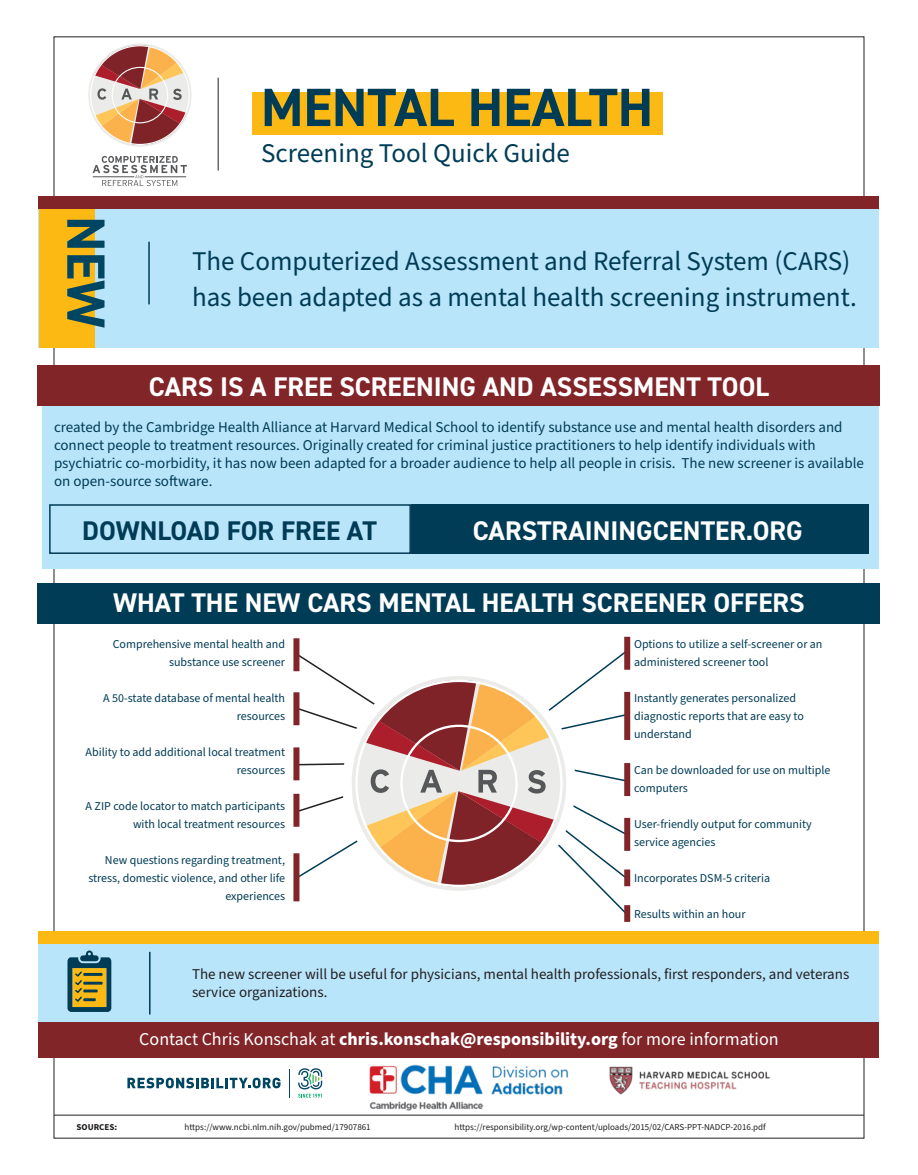
<style>
.page{position:relative;width:918px;height:1175px;background:#fff}
.page>*{position:absolute;margin:0;border:0;box-sizing:border-box;transform-origin:0 0}
.t1{font:700 54px "DIN2014";color:#003c56}
.t2{font:700 54px "DIN2014";color:#004663}
.Body{font:27px/36px "Source Sans Pro";color:#003c56}
.t3{font:700 27px "DIN2014";color:#fff}
.t4{font:700 27px "DIN2014";color:#003c56}
.t5{font:18px "Source Sans Pro";color:#fff}
.Body-2{font:15px/18px "Source Sans Pro";color:#003c56}
.t6{font:15px/18px "Source Sans Pro";color:#231f20}
.Body-3{font:12px/18px "Source Sans Pro";color:#003c56;text-align:right}
.t7{font:9px "Source Sans Pro";color:#231f20}
.t8{font:700 9px "Source Sans Pro";color:#231f20}
.s1{font-weight:700}
</style>
<div class="page">
<div style="left:42px;top:398px;width:837px;height:170px;background:#b9e5fb"></div>
<div style="left:253px;top:93px;width:410px;height:42px;background:#fdb913"></div>
<div style="left:39px;top:208px;width:840px;height:139px;background:#b9e5fb"></div>
<div style="left:39px;top:941px;width:840px;height:111px;background:#b9e5fb"></div>
<div style="left:38px;top:583px;width:842px;height:40px;background:#003c56"></div>
<svg style="left:68px;top:950px;width:43px;height:62px;background:#7d8350"></svg>
<div style="left:39px;top:931px;width:840px;height:13px;background:#fdb913"></div>
<svg style="left:294px;top:652px;width:335px;height:261px"></svg>
<div style="left:39px;top:1022px;width:840px;height:35px;background:#812529"></div>
<div style="left:411px;top:504px;width:458px;height:50px;background:#003c56"></div>
<div style="left:49px;top:504px;width:362px;height:50px;border:2px solid #003c56"></div>
<svg style="left:93px;top:156px;width:94px;height:30px"></svg>
<hr style="left:93px;top:176px;width:41px;height:1px;background:#555252">
<hr style="left:145px;top:176px;width:41px;height:1px;background:#555252">
<svg style="left:89px;top:44px;width:102px;height:102px"></svg>
<hr style="left:218px;top:78px;width:1px;height:93px;background:#231f20">
<img style="left:357px;top:1064px;width:426px;height:52px">
<hr style="left:54px;top:1114px;width:810px;height:1px;background:#231f20">
<div style="left:38px;top:365px;width:842px;height:41px;background:#812529"></div>
<div style="left:39px;top:209px;width:55px;height:138px;background:#fdb913"></div>
<svg style="left:127px;top:1077px;width:154px;height:11px"></svg>
<svg style="left:289px;top:1069px;width:1px;height:28px"></svg>
<svg style="left:298px;top:1068px;width:24px;height:29px"></svg>
<div style="left:39px;top:196px;width:840px;height:13px;background:#812529"></div>
<hr style="left:148px;top:242px;width:2px;height:62px;background:#003c56">
<div style="left:624px;top:692px;width:6px;height:48px;background:#812529"></div>
<div style="left:293px;top:853px;width:6px;height:48px;background:#812529"></div>
<div style="left:293px;top:638px;width:6px;height:33px;background:#812529"></div>
<div style="left:624px;top:637px;width:6px;height:32px;background:#812529"></div>
<div style="left:624px;top:818px;width:6px;height:32px;background:#812529"></div>
<div style="left:624px;top:763px;width:6px;height:33px;background:#812529"></div>
<div style="left:293px;top:793px;width:6px;height:33px;background:#812529"></div>
<div style="left:293px;top:692px;width:6px;height:33px;background:#812529"></div>
<div style="left:624px;top:905px;width:6px;height:17px;background:#812529"></div>
<div style="left:624px;top:869px;width:6px;height:17px;background:#812529"></div>
<div style="left:293px;top:747px;width:6px;height:33px;background:#812529"></div>
<hr style="left:149px;top:951px;width:2px;height:63px;background:#003c56">
<p class="t2" style="left:122px;top:216px;width:113px;rotate:90deg">NEW</p>
<p class="t1" style="left:261px;top:71px;width:394px">MENTAL HEALTH</p>
<p class="Body" style="left:261px;top:136px;width:310px">Screening Tool Quick Guide</p>
<p class="Body" style="left:192px;top:244px;width:666px">The Computerized Assessment and Referral System (CARS) has been adapted as a mental health screening instrument.</p>
<p class="t3" style="left:149px;top:369px;width:622px">CARS IS A FREE SCREENING AND ASSESSMENT TOOL</p>
<p class="Body-2" style="left:54px;top:419px;width:812px">created by the Cambridge Health Alliance at Harvard Medical School to identify substance use and mental health disorders and connect people to treatment resources. Originally created for criminal justice practitioners to help identify individuals with psychiatric co-morbidity, it has now been adapted for a broader audience to help all people in crisis. The new screener is available on open-source software.</p>
<p class="t4" style="left:82px;top:513px;width:296px">DOWNLOAD FOR FREE AT</p>
<p class="t3" style="left:473px;top:513px;width:331px">CARSTRAININGCENTER.ORG</p>
<p class="t3" style="left:113px;top:585px;width:693px">WHAT THE NEW CARS MENTAL HEALTH SCREENER OFFERS</p>
<p class="Body-3" style="left:113px;top:635px;width:174px">Comprehensive mental health and substance use screener</p>
<p class="Body-3" style="left:103px;top:689px;width:183px">A 50-state database of mental health resources</p>
<p class="Body-3" style="left:86px;top:743px;width:201px">Ability to add additional local treatment resources</p>
<p class="Body-3" style="left:86px;top:797px;width:201px">A ZIP code locator to match participants with local treatment resources</p>
<p class="Body-3" style="left:88px;top:851px;width:198px">New questions regarding treatment, stress, domestic violence, and other life experiences</p>
<p class="Body-3" style="left:634px;top:635px;width:190px;text-align:left">Options to utilize a self-screener or an administered screener tool</p>
<p class="Body-3" style="left:634px;top:689px;width:171px;text-align:left">Instantly generates personalized diagnostic reports that are easy to understand</p>
<p class="Body-3" style="left:634px;top:761px;width:198px;text-align:left">Can be downloaded for use on multiple computers</p>
<p class="Body-3" style="left:634px;top:815px;width:179px;text-align:left">User-friendly output for community service agencies</p>
<p class="Body-3" style="left:634px;top:869px;width:138px">Incorporates DSM-5 criteria</p>
<p class="Body-3" style="left:634px;top:905px;width:113px">Results within an hour</p>
<p class="t6" style="left:192px;top:965px;width:659px">The new screener will be useful for physicians, mental health professionals, first responders, and veterans service organizations.</p>
<p class="t5" style="left:139px;top:1026px;width:641px">Contact Chris Konschak at <span class="s1">chris.konschak@responsibility.org</span> for more information</p>
<p class="t8" style="left:76px;top:1121px;width:42px">SOURCES:</p>
<p class="t7" style="left:184px;top:1121px;width:188px">https://www.ncbi.nlm.nih.gov/pubmed/17907861</p>
<p class="t7" style="left:454px;top:1121px;width:313px">https://responsibility.org/wp-content/uploads/2015/02/CARS-PPT-NADCP-2016.pdf</p>
</div>
